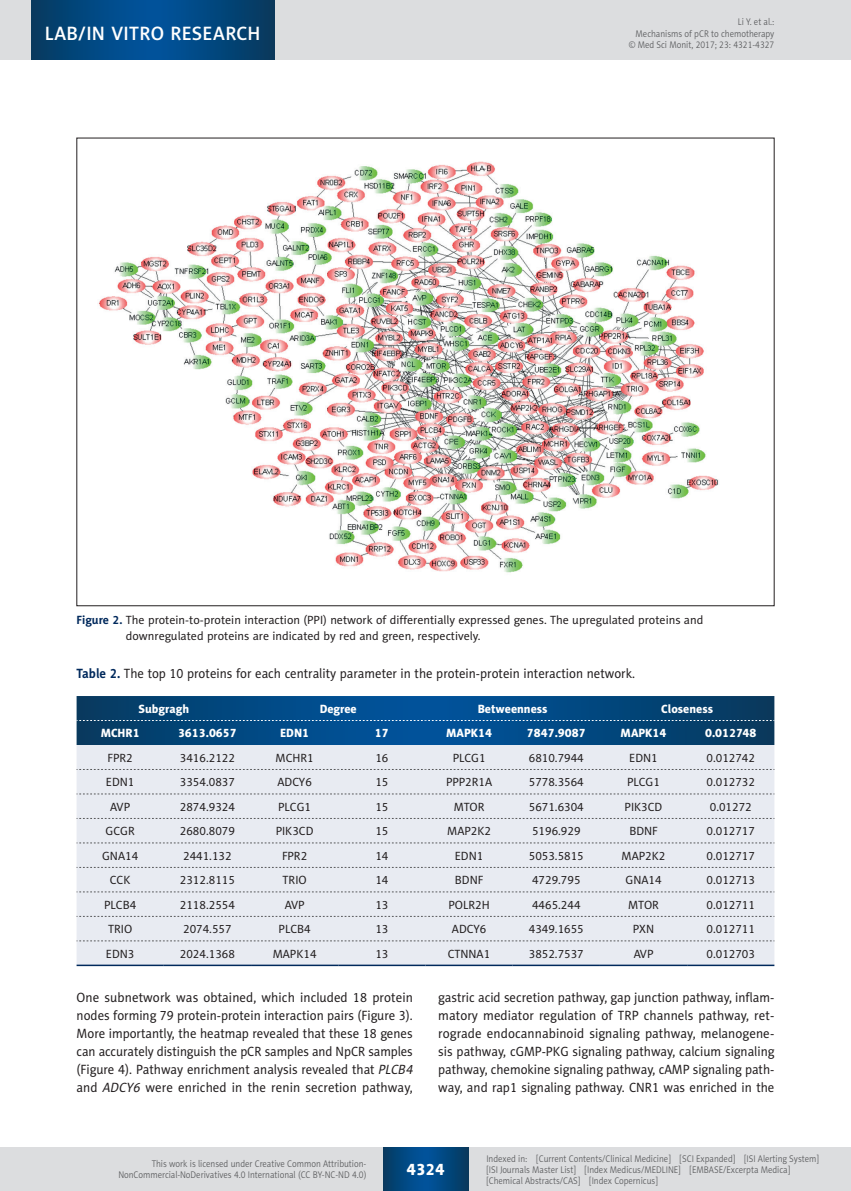
<style>
.page{position:relative;width:851px;height:1191px;background:#fff}
.page>*{position:absolute;margin:0;border:0;box-sizing:border-box;transform-origin:0 0}
.t1{font:19.5px "Naomi Sans EFN Medium";letter-spacing:.015em;color:#fff}
.t2{font:16.5px "Naomi Sans EFN Heavy";color:#fff}
.MSM_Body{font:13.5px/18px "Naomi Sans EFN";color:#231f20;text-align:justify;scale:.95 1}
.MSM_Body-2{font:13.5px/18px "Naomi Sans EFN";color:#231f20;text-align:justify;scale:.96 1}
.MSM_Tabela_zawartosc{font:12px "Naomi Sans EFN";color:#231f20}
.MSM_Rycina_tytul{font:12px/15.8px "Naomi Sans EFN";color:#231f20}
.MSM_Tabela_Head{font:12px "Naomi Sans EFN Heavy";color:#fff}
.t3{font:9.75px/11.2px "Naomi Sans EFN Light";color:#57585a;text-align:right;scale:.9 1}
.s1{font-weight:700;color:#00295c}
.s2{font-style:italic}
</style>
<div class="page">
<img style="left:98px;top:161px;width:621px;height:412px">
<div style="left:77px;top:745px;width:697px;height:219px;background:#e8ebf2"></div>
<svg style="left:77px;top:769px;width:697px;height:1px"></svg>
<svg style="left:77px;top:793px;width:697px;height:1px"></svg>
<svg style="left:77px;top:818px;width:697px;height:1px"></svg>
<svg style="left:77px;top:842px;width:697px;height:1px"></svg>
<svg style="left:77px;top:867px;width:697px;height:1px"></svg>
<svg style="left:77px;top:891px;width:697px;height:1px"></svg>
<svg style="left:77px;top:916px;width:697px;height:1px"></svg>
<svg style="left:77px;top:940px;width:697px;height:1px"></svg>
<hr style="left:77px;top:964px;width:87px;height:2px;background:#00295c">
<hr style="left:164px;top:964px;width:87px;height:2px;background:#00295c">
<hr style="left:251px;top:964px;width:87px;height:2px;background:#00295c">
<hr style="left:338px;top:964px;width:87px;height:2px;background:#00295c">
<hr style="left:425px;top:964px;width:87px;height:2px;background:#00295c">
<hr style="left:512px;top:964px;width:88px;height:2px;background:#00295c">
<hr style="left:600px;top:964px;width:87px;height:2px;background:#00295c">
<hr style="left:687px;top:964px;width:87px;height:2px;background:#00295c">
<svg style="left:77px;top:696px;width:697px;height:49px;background:#054980"></svg>
<div style="left:0;top:1148px;width:850px;height:43px;background:#dcdddf"></div>
<svg style="left:383px;top:1147px;width:85px;height:43px;background:#02477e"></svg>
<div style="left:0;top:0;width:850px;height:60px;background:#dcdddf"></div>
<hr style="left:850px;top:0;width:1px;height:60px;background:#dcdddf">
<svg style="left:32px;top:0;width:242px;height:60px;background:#02477f"></svg>
<h1 class="t1" style="left:45px;top:22px;width:217px">LAB/IN VITRO RESEARCH</h1>
<p class="t3" style="left:628px;top:16px;width:163px">Li Y. et al.:<br>Mechanisms of pCR to chemotherapy © Med Sci Monit, 2017; 23: 4321-4327</p>
<p class="MSM_Rycina_tytul" style="left:126px;top:612px;width:579px;text-indent:-49px"><span class="s1">Figure 2.</span> The protein-to-protein interaction (PPI) network of differentially expressed genes. The upregulated proteins and downregulated proteins are indicated by red and green, respectively.</p>
<p class="MSM_Body" style="left:77px;top:664px;width:589px"><span class="s1">Table 2.</span> The top 10 proteins for each centrality parameter in the protein-protein interaction network.</p>
<p class="MSM_Tabela_Head" style="left:138px;top:701px;width:52px">Subgragh</p>
<p class="MSM_Tabela_Head" style="left:319px;top:701px;width:39px">Degree</p>
<p class="MSM_Tabela_Head" style="left:478px;top:701px;width:71px">Betweenness</p>
<p class="MSM_Tabela_Head" style="left:661px;top:701px;width:53px">Closeness</p>
<p class="MSM_Tabela_Head" style="left:101px;top:726px;width:41px">MCHR1</p>
<p class="MSM_Tabela_Head" style="left:178px;top:726px;width:60px">3613.0657</p>
<p class="MSM_Tabela_Head" style="left:280px;top:726px;width:30px">EDN1</p>
<p class="MSM_Tabela_Head" style="left:375px;top:726px;width:15px">17</p>
<p class="MSM_Tabela_Head" style="left:446px;top:726px;width:47px">MAPK14</p>
<p class="MSM_Tabela_Head" style="left:527px;top:726px;width:60px">7847.9087</p>
<p class="MSM_Tabela_Head" style="left:620px;top:726px;width:47px">MAPK14</p>
<p class="MSM_Tabela_Head" style="left:705px;top:726px;width:53px">0.012748</p>
<p class="MSM_Tabela_zawartosc" style="left:108px;top:750px;width:27px">FPR2</p>
<p class="MSM_Tabela_zawartosc" style="left:180px;top:750px;width:56px">3416.2122</p>
<p class="MSM_Tabela_zawartosc" style="left:275px;top:750px;width:40px">MCHR1</p>
<p class="MSM_Tabela_zawartosc" style="left:375px;top:750px;width:15px">16</p>
<p class="MSM_Tabela_zawartosc" style="left:452px;top:750px;width:34px">PLCG1</p>
<p class="MSM_Tabela_zawartosc" style="left:528px;top:750px;width:56px">6810.7944</p>
<p class="MSM_Tabela_zawartosc" style="left:629px;top:750px;width:30px">EDN1</p>
<p class="MSM_Tabela_zawartosc" style="left:706px;top:750px;width:50px">0.012742</p>
<p class="MSM_Tabela_zawartosc" style="left:106px;top:775px;width:30px">EDN1</p>
<p class="MSM_Tabela_zawartosc" style="left:180px;top:775px;width:56px">3354.0837</p>
<p class="MSM_Tabela_zawartosc" style="left:277px;top:775px;width:36px">ADCY6</p>
<p class="MSM_Tabela_zawartosc" style="left:375px;top:775px;width:15px">15</p>
<p class="MSM_Tabela_zawartosc" style="left:446px;top:775px;width:48px">PPP2R1A</p>
<p class="MSM_Tabela_zawartosc" style="left:528px;top:775px;width:56px">5778.3564</p>
<p class="MSM_Tabela_zawartosc" style="left:627px;top:775px;width:34px">PLCG1</p>
<p class="MSM_Tabela_zawartosc" style="left:706px;top:775px;width:50px">0.012732</p>
<p class="MSM_Tabela_zawartosc" style="left:110px;top:799px;width:21px">AVP</p>
<p class="MSM_Tabela_zawartosc" style="left:180px;top:799px;width:56px">2874.9324</p>
<p class="MSM_Tabela_zawartosc" style="left:278px;top:799px;width:34px">PLCG1</p>
<p class="MSM_Tabela_zawartosc" style="left:375px;top:799px;width:15px">15</p>
<p class="MSM_Tabela_zawartosc" style="left:453px;top:799px;width:32px">MTOR</p>
<p class="MSM_Tabela_zawartosc" style="left:528px;top:799px;width:56px">5671.6304</p>
<p class="MSM_Tabela_zawartosc" style="left:624px;top:799px;width:39px">PIK3CD</p>
<p class="MSM_Tabela_zawartosc" style="left:709px;top:799px;width:43px">0.01272</p>
<p class="MSM_Tabela_zawartosc" style="left:106px;top:824px;width:31px">GCGR</p>
<p class="MSM_Tabela_zawartosc" style="left:180px;top:824px;width:56px">2680.8079</p>
<p class="MSM_Tabela_zawartosc" style="left:276px;top:824px;width:39px">PIK3CD</p>
<p class="MSM_Tabela_zawartosc" style="left:375px;top:824px;width:15px">15</p>
<p class="MSM_Tabela_zawartosc" style="left:447px;top:824px;width:45px">MAP2K2</p>
<p class="MSM_Tabela_zawartosc" style="left:532px;top:824px;width:50px">5196.929</p>
<p class="MSM_Tabela_zawartosc" style="left:629px;top:824px;width:30px">BDNF</p>
<p class="MSM_Tabela_zawartosc" style="left:706px;top:824px;width:50px">0.012717</p>
<p class="MSM_Tabela_zawartosc" style="left:102px;top:848px;width:38px">GNA14</p>
<p class="MSM_Tabela_zawartosc" style="left:183px;top:848px;width:50px">2441.132</p>
<p class="MSM_Tabela_zawartosc" style="left:282px;top:848px;width:27px">FPR2</p>
<p class="MSM_Tabela_zawartosc" style="left:375px;top:848px;width:15px">14</p>
<p class="MSM_Tabela_zawartosc" style="left:455px;top:848px;width:30px">EDN1</p>
<p class="MSM_Tabela_zawartosc" style="left:528px;top:848px;width:56px">5053.5815</p>
<p class="MSM_Tabela_zawartosc" style="left:621px;top:848px;width:45px">MAP2K2</p>
<p class="MSM_Tabela_zawartosc" style="left:706px;top:848px;width:50px">0.012717</p>
<p class="MSM_Tabela_zawartosc" style="left:110px;top:873px;width:22px">CCK</p>
<p class="MSM_Tabela_zawartosc" style="left:180px;top:873px;width:56px">2312.8115</p>
<p class="MSM_Tabela_zawartosc" style="left:282px;top:873px;width:26px">TRIO</p>
<p class="MSM_Tabela_zawartosc" style="left:375px;top:873px;width:15px">14</p>
<p class="MSM_Tabela_zawartosc" style="left:455px;top:873px;width:30px">BDNF</p>
<p class="MSM_Tabela_zawartosc" style="left:532px;top:873px;width:50px">4729.795</p>
<p class="MSM_Tabela_zawartosc" style="left:625px;top:873px;width:38px">GNA14</p>
<p class="MSM_Tabela_zawartosc" style="left:706px;top:873px;width:50px">0.012713</p>
<p class="MSM_Tabela_zawartosc" style="left:104px;top:897px;width:34px">PLCB4</p>
<p class="MSM_Tabela_zawartosc" style="left:180px;top:897px;width:56px">2118.2554</p>
<p class="MSM_Tabela_zawartosc" style="left:285px;top:897px;width:21px">AVP</p>
<p class="MSM_Tabela_zawartosc" style="left:375px;top:897px;width:15px">13</p>
<p class="MSM_Tabela_zawartosc" style="left:448px;top:897px;width:43px">POLR2H</p>
<p class="MSM_Tabela_zawartosc" style="left:532px;top:897px;width:50px">4465.244</p>
<p class="MSM_Tabela_zawartosc" style="left:628px;top:897px;width:32px">MTOR</p>
<p class="MSM_Tabela_zawartosc" style="left:706px;top:897px;width:50px">0.012711</p>
<p class="MSM_Tabela_zawartosc" style="left:108px;top:922px;width:26px">TRIO</p>
<p class="MSM_Tabela_zawartosc" style="left:183px;top:922px;width:50px">2074.557</p>
<p class="MSM_Tabela_zawartosc" style="left:278px;top:922px;width:34px">PLCB4</p>
<p class="MSM_Tabela_zawartosc" style="left:375px;top:922px;width:15px">13</p>
<p class="MSM_Tabela_zawartosc" style="left:452px;top:922px;width:36px">ADCY6</p>
<p class="MSM_Tabela_zawartosc" style="left:528px;top:922px;width:56px">4349.1655</p>
<p class="MSM_Tabela_zawartosc" style="left:632px;top:922px;width:23px">PXN</p>
<p class="MSM_Tabela_zawartosc" style="left:706px;top:922px;width:50px">0.012711</p>
<p class="MSM_Tabela_zawartosc" style="left:106px;top:946px;width:30px">EDN3</p>
<p class="MSM_Tabela_zawartosc" style="left:180px;top:946px;width:56px">2024.1368</p>
<p class="MSM_Tabela_zawartosc" style="left:273px;top:946px;width:45px">MAPK14</p>
<p class="MSM_Tabela_zawartosc" style="left:375px;top:946px;width:15px">13</p>
<p class="MSM_Tabela_zawartosc" style="left:448px;top:946px;width:44px">CTNNA1</p>
<p class="MSM_Tabela_zawartosc" style="left:528px;top:946px;width:56px">3852.7537</p>
<p class="MSM_Tabela_zawartosc" style="left:633px;top:946px;width:21px">AVP</p>
<p class="MSM_Tabela_zawartosc" style="left:706px;top:946px;width:50px">0.012703</p>
<p class="MSM_Body-2" style="left:77px;top:988px;width:352px">One subnetwork was obtained, which included 18 protein nodes forming 79 protein-protein interaction pairs (Figure 3).<br>More importantly, the heatmap revealed that these 18 genes can accurately distinguish the pCR samples and NpCR samples (Figure 4). Pathway enrichment analysis revealed that <span class="s2">PLCB4 </span>and <span class="s2">ADCY6</span> were enriched in the renin secretion pathway,</p>
<p class="MSM_Body" style="left:438px;top:988px;width:355px">gastric acid secretion pathway, gap junction pathway, inflam&shy;matory mediator regulation of TRP channels pathway, ret&shy;rograde endocannabinoid signaling pathway, melanogene&shy;sis pathway, cGMP-PKG signaling pathway, calcium signaling pathway, chemokine signaling pathway, cAMP signaling path&shy;way, and rap1 signaling pathway. CNR1 was enriched in the</p>
<p class="t3" style="left:118px;top:1158px;width:277px">This work is licensed under Creative Common Attribution-<br>NonCommercial-NoDerivatives 4.0 International (CC BY-NC-ND 4.0)</p>
<h2 class="t2" style="left:406px;top:1159px;width:40px">4324</h2>
<p class="t3" style="left:486px;top:1152px;width:371px;text-align:left">Indexed in: [Current Contents/Clinical Medicine] [SCI Expanded] [ISI Alerting System] [ISI Journals Master List] [Index Medicus/MEDLINE] [EMBASE/Excerpta Medica] [Chemical Abstracts/CAS] [Index Copernicus]</p>
</div>
